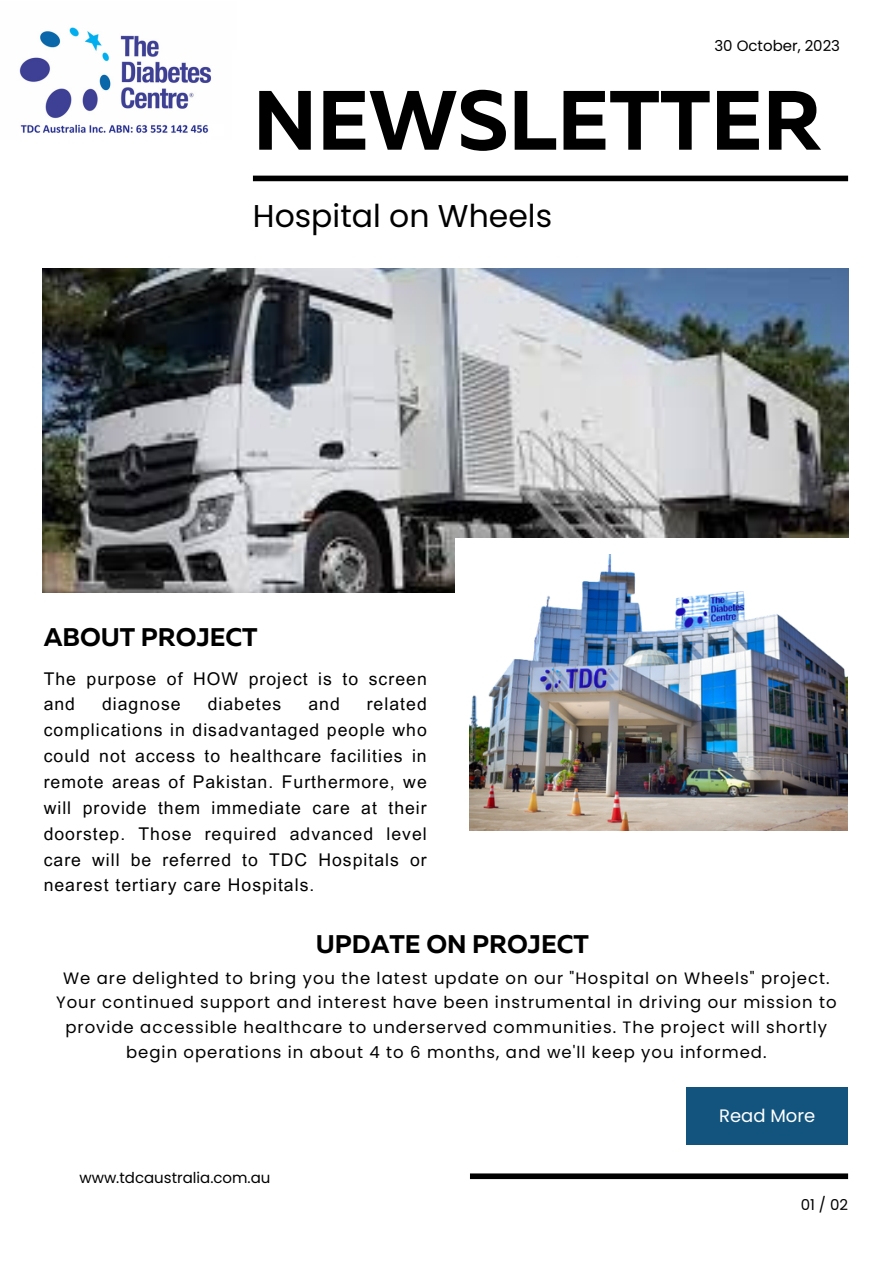
<style>
.page{position:relative;width:893px;height:1264px;background:#fff}
.page>*{position:absolute;margin:0;border:0;box-sizing:border-box;transform-origin:0 0}
.t1{font:700 83.85px "Muller";color:#000}
.t2{font:31.5px "Poppins";color:#000}
.t3{font:700 25.5px "Muller";color:#000}
.t4{font:18px "Poppins";color:#fff}
.t5{font:17.55px/25.8px "Arial MT Pro";letter-spacing:.06em;color:#000}
.t6{font:16.5px/24.8px "Poppins";letter-spacing:.06em;color:#000;text-align:center}
.t7{font:15px "Poppins";color:#000}
</style>
<div class="page">
<img style="left:43px;top:269px;width:805px;height:323px">
<div style="left:253px;top:176px;width:595px;height:5px;background:#000"></div>
<div style="left:470px;top:1173px;width:378px;height:5px;background:#000"></div>
<div style="left:455px;top:538px;width:409px;height:303px;background:#fff"></div>
<img style="left:470px;top:555px;width:377px;height:275px">
<div style="left:686px;top:1087px;width:162px;height:57px;background:#13547e"></div>
<img style="left:19px;top:27px;width:193px;height:106px">
<p class="t7" style="left:714px;top:35px;width:127px">30 October, 2023</p>
<p class="t1" style="left:253px;top:85px;width:570px">NEWSLETTER</p>
<p class="t2" style="left:253px;top:194px;width:300px">Hospital on Wheels</p>
<p class="t3" style="left:44px;top:626px;width:215px">ABOUT PROJECT</p>
<p class="t5" style="left:44px;top:667px;width:384px">The purpose of HOW project is to screen and</p>
<p class="t5" style="left:44px;top:693px;width:384px;text-align:justify;text-indent:323px">related complications in disadvantaged people who could not access to healthcare facilities in remote areas of Pakistan. Furthermore, we will provide them immediate care at their doorstep. Those required advanced level care will be referred to TDC Hospitals or nearest tertiary care Hospitals.</p>
<p class="t3" style="left:316px;top:933px;width:275px">UPDATE ON PROJECT</p>
<p class="t6" style="left:56px;top:965px;width:782px">We are delighted to bring you the latest update on our "Hospital on Wheels" project.<br>Your continued support and interest have been instrumental in driving our mission to provide accessible healthcare to underserved communities. The project will shortly begin operations in about 4 to 6 months, and we'll keep you informed.</p>
<p class="t5" style="left:102px;top:693px;width:80px">diagnose</p>
<p class="t5" style="left:208px;top:693px;width:75px">diabetes</p>
<p class="t5" style="left:308px;top:693px;width:33px">and</p>
<p class="t7" style="left:79px;top:1166px;width:192px">www.tdcaustralia.com.au</p>
<p class="t4" style="left:719px;top:1102px;width:98px">Read More</p>
<p class="t7" style="left:800px;top:1194px;width:49px">01 / 02</p>
</div>
